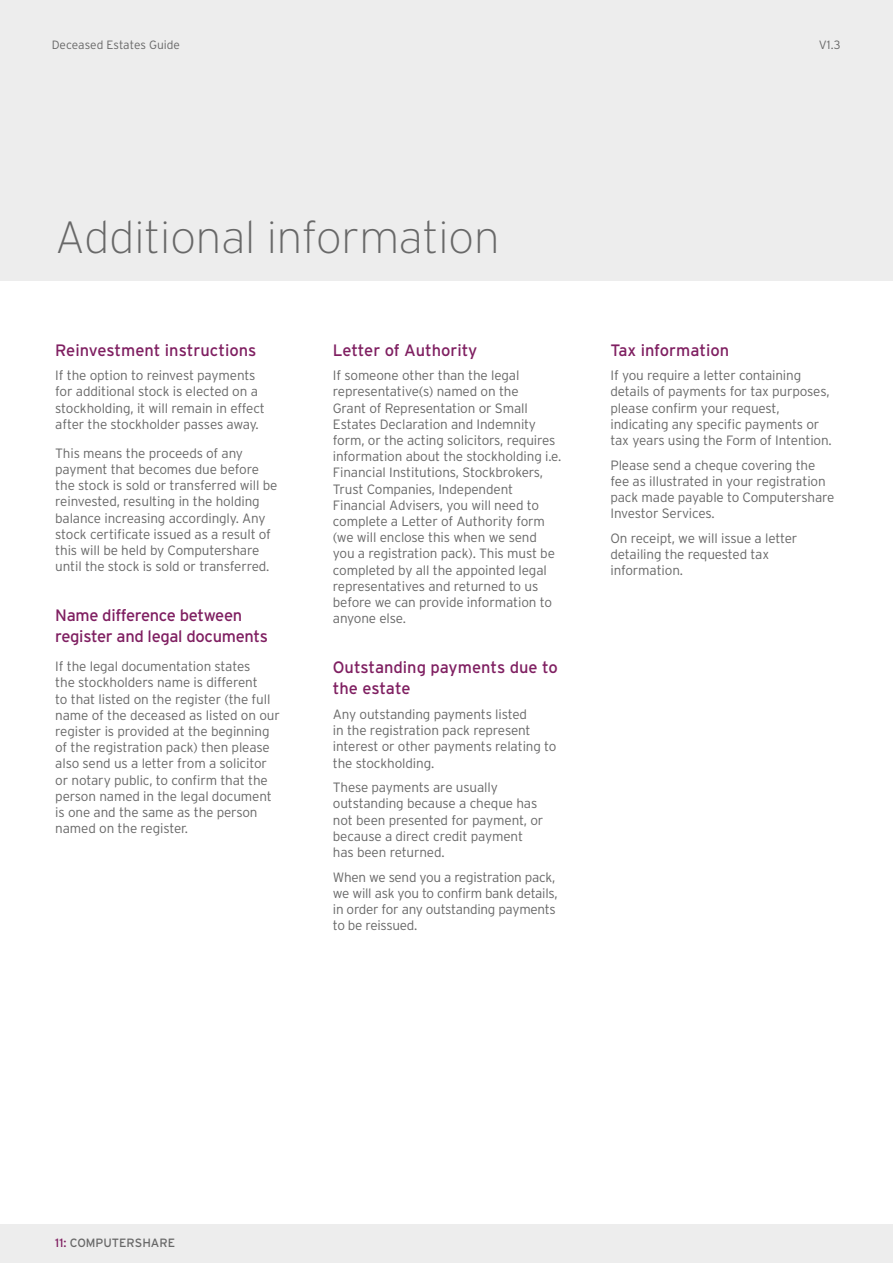
<style>
.page{position:relative;width:893px;height:1263px;background:#fff}
.page>*{position:absolute;margin:0;border:0;box-sizing:border-box;transform-origin:0 0}
.t1{font:200 45px "Interstate";color:#686868}
.t2{font:16.5px/21px "Interstate";letter-spacing:-.01em;color:#7f1f61}
.t3{font:300 13.5px/16.2px "Interstate";letter-spacing:-.01em;color:#686868}
.t4{font:300 12px "Interstate";color:#686868}
.t5{font:12px "Interstate";color:#686868}
.s1{color:#7f1f61}
</style>
<div class="page">
<div style="left:0;top:1225px;width:893px;height:38px;background:#ededed"></div>
<div style="left:0;top:0;width:893px;height:281px;background:#ededed"></div>
<p class="t4" style="left:52px;top:38px;width:130px">Deceased Estates Guide</p>
<p class="t4" style="left:819px;top:38px;width:23px">V1.3</p>
<h1 class="t1" style="left:55px;top:213px;width:446px">Additional information</h1>
<p class="t2" style="left:55px;top:339px;width:203px">Reinvestment instructions</p>
<p class="t3" style="left:55px;top:367px;width:211px">If the option to reinvest payments for additional stock is elected on a stockholding, it will remain in effect after the stockholder passes away.</p>
<p class="t3" style="left:55px;top:445px;width:224px">This means the proceeds of any payment that becomes due before the stock is sold or transferred will be reinvested, resulting in the holding balance increasing accordingly. Any stock certificate issued as a result of this will be held by Computershare until the stock is sold or transferred.</p>
<p class="t2" style="left:55px;top:605px;width:214px">Name difference between register and legal documents</p>
<p class="t3" style="left:55px;top:658px;width:226px">If the legal documentation states<br>the stockholders name is different<br>to that listed on the register (the full name of the deceased as listed on our register is provided at the beginning of the registration pack) then please also send us a letter from a solicitor or notary public, to confirm that the person named in the legal document is one and the same as the person named on the register.</p>
<p class="t2" style="left:333px;top:339px;width:146px">Letter of Authority</p>
<p class="t3" style="left:333px;top:367px;width:230px">If someone other than the legal representative(s) named on the<br>Grant of Representation or Small Estates Declaration and Indemnity form, or the acting solicitors, requires information about the stockholding i.e.<br>Financial Institutions, Stockbrokers, Trust Companies, Independent Financial Advisers, you will need to complete a Letter of Authority form (we will enclose this when we send you a registration pack). This must be completed by all the appointed legal representatives and returned to us before we can provide information to anyone else.</p>
<p class="t2" style="left:333px;top:657px;width:226px">Outstanding payments due to the estate</p>
<p class="t3" style="left:333px;top:706px;width:225px">Any outstanding payments listed<br>in the registration pack represent interest or other payments relating to the stockholding.</p>
<p class="t3" style="left:333px;top:779px;width:212px">These payments are usually outstanding because a cheque has not been presented for payment, or because a direct credit payment has been returned.</p>
<p class="t3" style="left:333px;top:869px;width:226px">When we send you a registration pack, we will ask you to confirm bank details, in order for any outstanding payments to be reissued.</p>
<p class="t2" style="left:610px;top:339px;width:120px">Tax information</p>
<p class="t3" style="left:610px;top:367px;width:223px">If you require a letter containing details of payments for tax purposes, please confirm your request, indicating any specific payments or tax years using the Form of Intention.</p>
<p class="t3" style="left:610px;top:457px;width:225px">Please send a cheque covering the fee as illustrated in your registration pack made payable to Computershare<br>Investor Services.</p>
<p class="t3" style="left:610px;top:530px;width:188px">On receipt, we will issue a letter detailing the requested tax information.</p>
<p class="t5" style="left:55px;top:1236px;width:121px"><span class="s1">11:</span> COMPUTERSHARE</p>
</div>
